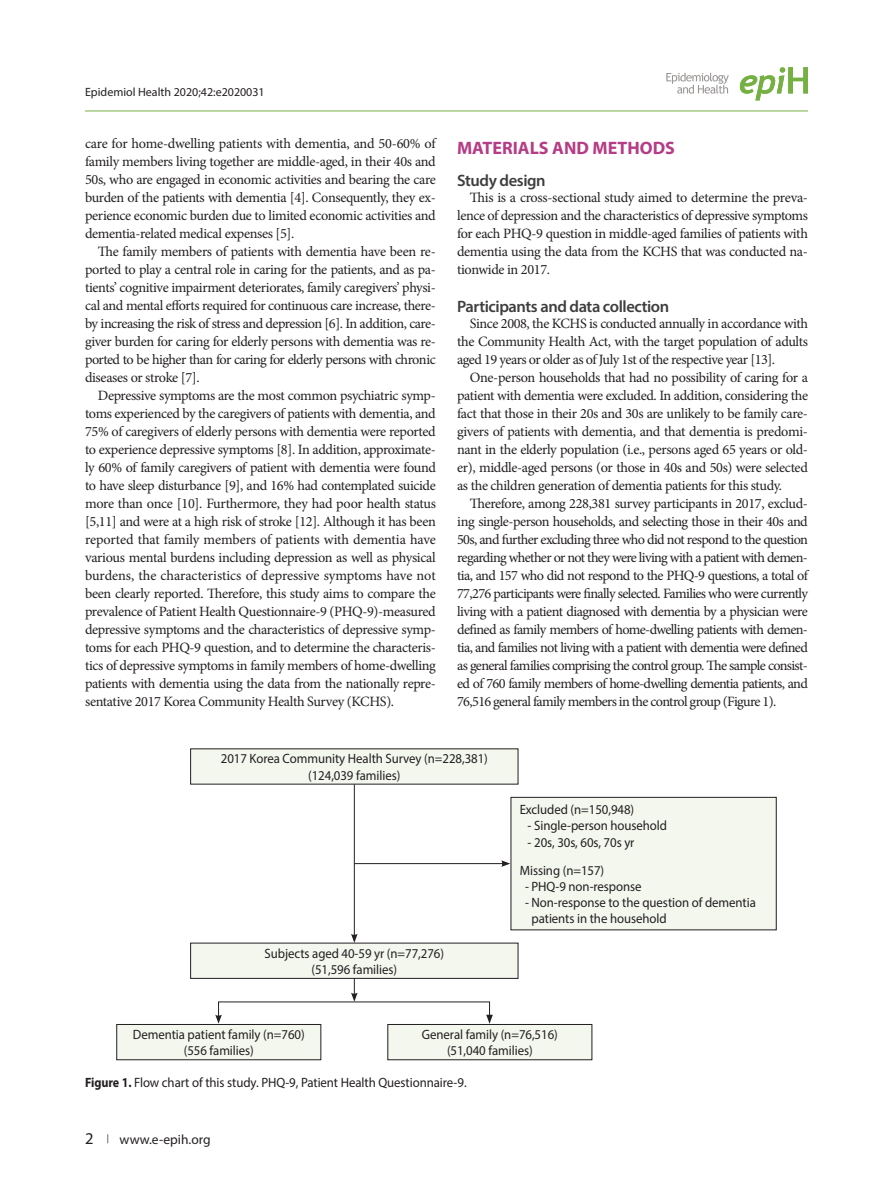
<style>
.page{position:relative;width:893px;height:1191px;background:#fff}
.page>*{position:absolute;margin:0;border:0;box-sizing:border-box;transform-origin:0 0}
.대제목{font:700 18px "Myriad Pro";color:#b53c86}
.중제목{font:600 16.5px "Myriad Pro";letter-spacing:-.025em;color:#3e3e3f}
.t1{font:16.5px "Myriad Pro";color:#231f20}
.본문{font:14.25px/18px "Minion Pro";letter-spacing:-.03em;color:#231f20;text-align:justify}
.표본문{font:13.5px/16.2px "Myriad Pro";letter-spacing:-.005em;color:#231f20;text-align:center;scale:.95 1}
.표_그림_제목{font:13.5px "Myriad Pro";letter-spacing:-.005em;color:#231f20;scale:.95 1}
.표_그림_제목-2{font:13.5px "Myriad Pro";letter-spacing:-.005em;color:#231f20}
.t2{font:12px "Myriad Pro";color:#231f20}
.t3{font:9px "Myriad Pro";color:#231f20}
.s1{font-weight:700}
</style>
<div class="page">
<svg style="left:666px;top:73px;width:63px;height:21px"></svg>
<hr style="left:85px;top:111px;width:723px;height:1px;background:#75b042">
<svg style="left:740px;top:67px;width:68px;height:33px"></svg>
<div style="left:191px;top:749px;width:327px;height:35px;background:#f3f7ee"></div>
<div style="left:191px;top:943px;width:327px;height:35px;background:#f3f7ee"></div>
<div style="left:511px;top:797px;width:265px;height:133px;background:#f3f7ee"></div>
<div style="left:511px;top:797px;width:265px;height:133px;border:1px solid #231f20"></div>
<hr style="left:354px;top:784px;width:1px;height:152px;background:#231f20">
<svg style="left:351px;top:933px;width:7px;height:10px"></svg>
<hr style="left:354px;top:863px;width:150px;height:1px;background:#231f20">
<svg style="left:501px;top:860px;width:9px;height:7px"></svg>
<svg style="left:351px;top:978px;width:7px;height:23px"></svg>
<div style="left:117px;top:1024px;width:204px;height:35px;background:#f3f7ee"></div>
<div style="left:117px;top:1024px;width:204px;height:36px;border:1px solid #231f20"></div>
<div style="left:388px;top:1024px;width:204px;height:35px;background:#f3f7ee"></div>
<div style="left:388px;top:1024px;width:204px;height:36px;border:1px solid #231f20"></div>
<svg style="left:486px;top:1014px;width:7px;height:9px"></svg>
<svg style="left:215px;top:1014px;width:7px;height:9px"></svg>
<p class="t2" style="left:85px;top:84px;width:181px">Epidemiol Health 2020;42:e2020031</p>
<p class="본문" style="left:85px;top:134px;width:352px">care for home-dwelling patients with dementia, and 50-60% of family members living together are middle-aged, in their 40s and 50s, who are engaged in economic activities and bearing the care burden of the patients with dementia [4]. Consequently, they ex&shy;perience economic burden due to limited economic activities and dementia-related medical expenses [5].</p>
<p class="본문" style="left:85px;top:242px;width:352px;text-indent:13px">The family members of patients with dementia have been re&shy;ported to play a central role in caring for the patients, and as pa&shy;tients’ cognitive impairment deteriorates, family caregivers’ physi&shy;cal and mental efforts required for continuous care increase, there&shy;by increasing the risk of stress and depression [6]. In addition, care&shy;giver burden for caring for elderly persons with dementia was re&shy;ported to be higher than for caring for elderly persons with chronic diseases or stroke [7].</p>
<p class="본문" style="left:85px;top:386px;width:352px;text-indent:13px">Depressive symptoms are the most common psychiatric symp&shy;toms experienced by the caregivers of patients with dementia, and 75% of caregivers of elderly persons with dementia were reported to experience depressive symptoms [8]. In addition, approximate&shy;ly 60% of family caregivers of patient with dementia were found to have sleep disturbance [9], and 16% had contemplated suicide more than once [10]. Furthermore, they had poor health status [5,11] and were at a high risk of stroke [12]. Although it has been reported that family members of patients with dementia have various mental burdens including depression as well as physical burdens, the characteristics of depressive symptoms have not been clearly reported. Therefore, this study aims to compare the prevalence of Patient Health Questionnaire-9 (PHQ-9)-measured depressive symptoms and the characteristics of depressive symp&shy;toms for each PHQ-9 question, and to determine the characteris&shy;tics of depressive symptoms in family members of home-dwelling patients with dementia using the data from the nationally repre&shy;sentative 2017 Korea Community Health Survey (KCHS).</p>
<p class="대제목" style="left:457px;top:136px;width:219px">MATERIALS AND METHODS</p>
<p class="중제목" style="left:457px;top:170px;width:90px">Study design</p>
<p class="본문" style="left:457px;top:188px;width:352px;text-indent:13px">This is a cross-sectional study aimed to determine the preva&shy;lence of depression and the characteristics of depressive symptoms for each PHQ-9 question in middle-aged families of patients with dementia using the data from the KCHS that was conducted na&shy;tionwide in 2017.</p>
<p class="중제목" style="left:457px;top:296px;width:214px">Participants and data collection</p>
<p class="본문" style="left:457px;top:314px;width:352px;text-indent:13px">Since 2008, the KCHS is conducted annually in accordance with the Community Health Act, with the target population of adults aged 19 years or older as of July 1st of the respective year [13].</p>
<p class="본문" style="left:457px;top:368px;width:352px;text-align:left;text-indent:13px">One-person households that had no possibility of caring for a patient with dementia were excluded. In addition, considering the fact that those in their 20s and 30s are unlikely to be family care&shy;givers of patients with dementia, and that dementia is predomi&shy;nant in the elderly population (i.e., persons aged 65 years or old&shy;er), middle-aged persons (or those in 40s and 50s) were selected as the children generation of dementia patients for this study.</p>
<p class="본문" style="left:457px;top:494px;width:352px;text-indent:13px">Therefore, among 228,381 survey participants in 2017, exclud&shy;ing single-person households, and selecting those in their 40s and 50s, and further excluding three who did not respond to the question regarding whether or not they were living with a patient with demen&shy;tia, and 157 who did not respond to the PHQ-9 questions, a total of 77,276 participants were finally selected. Families who were currently living with a patient diagnosed with dementia by a physician were defined as family members of home-dwelling patients with demen&shy;tia, and families not living with a patient with dementia were defined as general families comprising the control group. The sample consist&shy;ed of 760 family members of home-dwelling dementia patients, and 76,516 general family members in the control group (Figure 1).</p>
<p class="표본문" style="left:221px;top:750px;width:283px">2017 Korea Community Health Survey (n=228,381) (124,039 families)</p>
<p class="표본문" style="left:265px;top:945px;width:190px">Subjects aged 40-59 yr (n=77,276)</p>
<p class="표본문" style="left:311px;top:961px;width:92px">(51,596 families)</p>
<p class="표본문" style="left:520px;top:801px;width:122px">Excluded (n=150,948)</p>
<p class="표본문" style="left:528px;top:817px;width:148px">- Single-person household</p>
<p class="표본문" style="left:528px;top:833px;width:114px">- 20s, 30s, 60s, 70s yr</p>
<p class="표본문" style="left:520px;top:861px;width:91px">Missing (n=157)</p>
<p class="표본문" style="left:525px;top:878px;width:124px">- PHQ-9 non-response</p>
<p class="표본문" style="left:531px;top:894px;width:238px;text-align:left;text-indent:-7px">- Non-response to the question of dementia patients in the household</p>
<p class="표본문" style="left:133px;top:1026px;width:182px">Dementia patient family (n=760)</p>
<p class="표본문" style="left:184px;top:1042px;width:75px">(556 families)</p>
<p class="표본문" style="left:422px;top:1026px;width:145px">General family (n=76,516)</p>
<p class="표본문" style="left:447px;top:1042px;width:92px">(51,040 families)</p>
<p class="표_그림_제목" style="left:85px;top:1074px;width:403px"><span class="s1">Figure 1.</span> Flow chart of this study. PHQ-9, Patient Health Questionnaire-9.</p>
<p class="t1" style="left:85px;top:1128px;width:10px">2</p>
<p class="표_그림_제목-2" style="left:120px;top:1130px;width:93px">www.e-epih.org</p>
<p class="t3" style="left:107px;top:1132px;width:4px">|</p>
</div>
